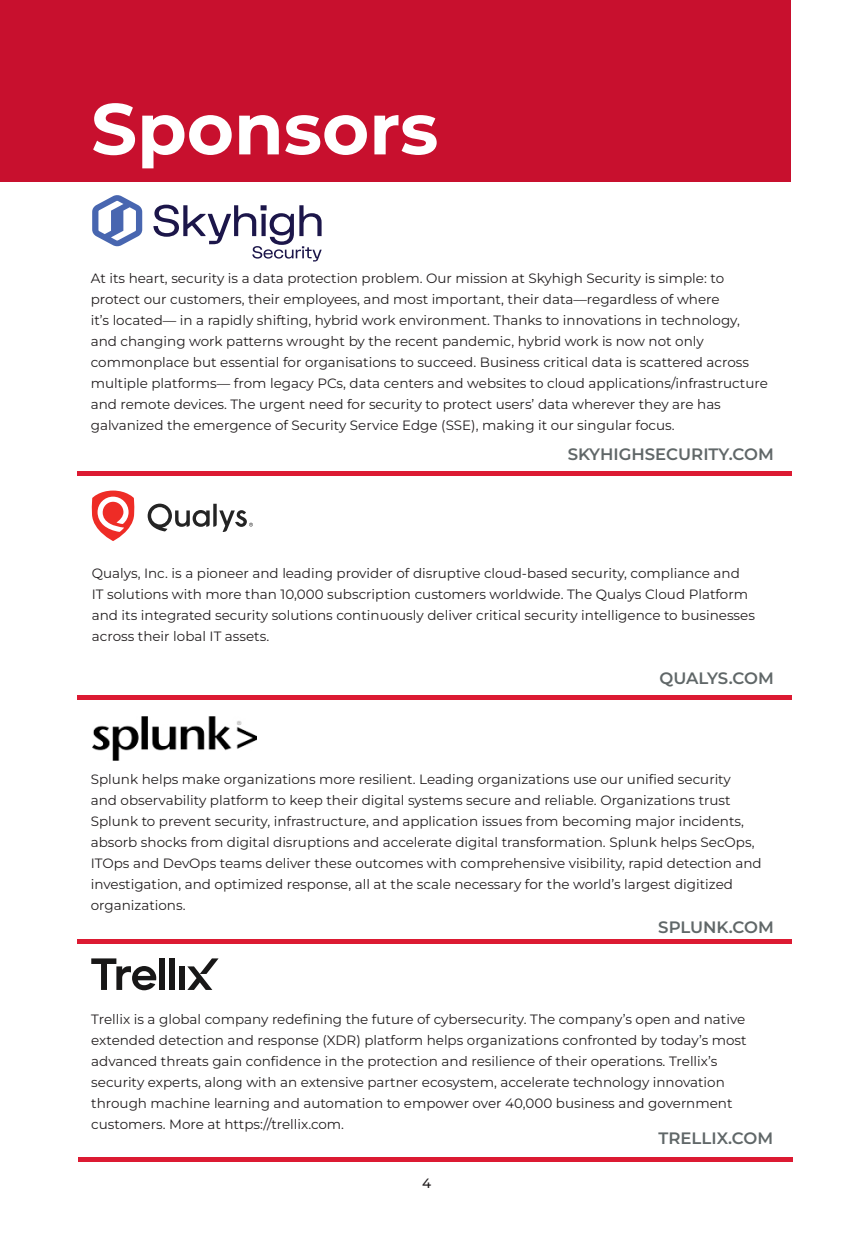
<style>
.page{position:relative;width:868px;height:1238px;background:#fff}
.page>*{position:absolute;margin:0;border:0;box-sizing:border-box;transform-origin:0 0}
.t1{font:700 72px "Montserrat";color:#fff}
.t2{font:600 16.5px "Montserrat";color:#606768}
.t3{font:13.5px/21px "Montserrat";color:#231f20}
.t4{font:500 13.5px "Montserrat";color:#231f20}
</style>
<div class="page">
<div style="left:0;top:0;width:790px;height:182px;background:#c8102e"></div>
<div style="left:77px;top:471px;width:714px;height:5px;background:#dc1a32"></div>
<svg style="left:92px;top:195px;width:50px;height:51px"></svg>
<svg style="left:153px;top:205px;width:168px;height:56px"></svg>
<hr style="left:77px;top:695px;width:714px;height:4px;background:#dc1a32">
<svg style="left:148px;top:503px;width:105px;height:29px"></svg>
<svg style="left:92px;top:490px;width:43px;height:51px"></svg>
<hr style="left:77px;top:939px;width:714px;height:4px;background:#dc1a32">
<img style="left:93px;top:716px;width:163px;height:44px">
<hr style="left:78px;top:1157px;width:714px;height:4px;background:#dc1a32">
<svg style="left:91px;top:958px;width:65px;height:32px"></svg>
<div style="left:159px;top:958px;width:6px;height:31px;background:#181717"></div>
<div style="left:169px;top:958px;width:6px;height:31px;background:#181717"></div>
<div style="left:179px;top:966px;width:5px;height:23px;background:#181717"></div>
<svg style="left:187px;top:958px;width:31px;height:31px"></svg>
<p class="t1" style="left:91px;top:77px;width:349px">Sponsors</p>
<p class="t3" style="left:91px;top:267px;width:678px">At its heart, security is a data protection problem. Our mission at Skyhigh Security is simple: to protect our customers, their employees, and most important, their data—regardless of where<br>it’s located— in a rapidly shifting, hybrid work environment. Thanks to innovations in technology, and changing work patterns wrought by the recent pandemic, hybrid work is now not only commonplace but essential for organisations to succeed. Business critical data is scattered across multiple platforms— from legacy PCs, data centers and websites to cloud applications/infrastructure and remote devices. The urgent need for security to protect users’ data wherever they are has galvanized the emergence of Security Service Edge (SSE), making it our singular focus.</p>
<p class="t2" style="left:567px;top:443px;width:207px">SKYHIGHSECURITY.COM</p>
<p class="t3" style="left:92px;top:562px;width:664px">Qualys, Inc. is a pioneer and leading provider of disruptive cloud-based security, compliance and IT solutions with more than 10,000 subscription customers worldwide. The Qualys Cloud Platform and its integrated security solutions continuously deliver critical security intelligence to businesses across their lobal IT assets.</p>
<p class="t2" style="left:659px;top:667px;width:116px">QUALYS.COM</p>
<p class="t3" style="left:91px;top:768px;width:672px">Splunk helps make organizations more resilient. Leading organizations use our unified security<br>and observability platform to keep their digital systems secure and reliable. Organizations trust Splunk to prevent security, infrastructure, and application issues from becoming major incidents, absorb shocks from digital disruptions and accelerate digital transformation. Splunk helps SecOps, ITOps and DevOps teams deliver these outcomes with comprehensive visibility, rapid detection and investigation, and optimized response, all at the scale necessary for the world’s largest digitized organizations.</p>
<p class="t2" style="left:658px;top:915px;width:117px">SPLUNK.COM</p>
<p class="t3" style="left:91px;top:1008px;width:656px">Trellix is a global company redefining the future of cybersecurity. The company’s open and native extended detection and response (XDR) platform helps organizations confronted by today’s most advanced threats gain confidence in the protection and resilience of their operations. Trellix’s security experts, along with an extensive partner ecosystem, accelerate technology innovation through machine learning and automation to empower over 40,000 business and government customers. More at https://trellix.com.</p>
<p class="t2" style="left:658px;top:1127px;width:116px">TRELLIX.COM</p>
<p class="t4" style="left:422px;top:1174px;width:11px">4</p>
</div>
